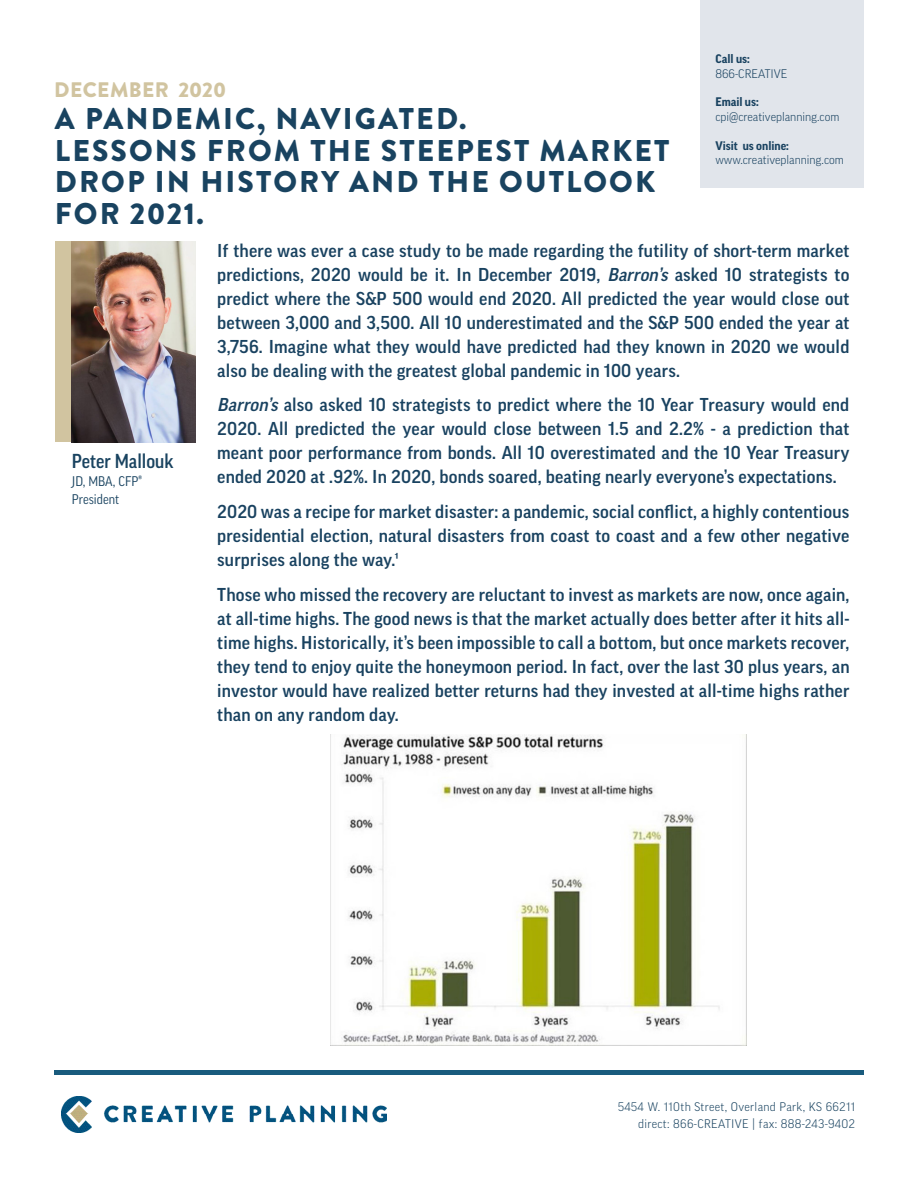
<style>
.page{position:relative;width:918px;height:1188px;background:#fff}
.page>*{position:absolute;margin:0;border:0;box-sizing:border-box;transform-origin:0 0}
.t1{font:900 30px/31.5px "Brandon Grotesque";letter-spacing:.07em;color:#194360}
.t2{font:900 21px "Brandon Grotesque";letter-spacing:.02em;color:#d1c4a0}
.t3{font:500 19.5px "Good Pro Narr";color:#194360}
.t4{font:500 18px/24px "Good Pro";letter-spacing:.01em;color:#194260;text-align:justify}
.t5{font:13.5px "Good Pro Narr";color:#194360}
.t6{font:300 12px/14.4px "Good Pro";color:#194260}
.t7{font:300 12px "Good Pro";letter-spacing:.025em;color:#194360}
.s1{font-weight:700}
.s2{font-style:italic}
</style>
<div class="page">
<hr style="left:54px;top:1071px;width:810px;height:4px;background:#195b7d">
<img style="left:62px;top:1096px;width:324px;height:36px">
<div style="left:55px;top:242px;width:51px;height:200px;background:#d1c4a0"></div>
<img style="left:72px;top:242px;width:123px;height:200px">
<div style="left:701px;top:0;width:163px;height:188px;background:#e1e5eb"></div>
<img style="left:330px;top:735px;width:416px;height:311px">
<p class="t2" style="left:54px;top:75px;width:174px">DECEMBER 2020</p>
<p class="t1" style="left:55px;top:104px;width:413px">A PANDEMIC, NAVIGATED.</p>
<p class="t1" style="left:55px;top:135px;width:616px">LESSONS FROM THE STEEPEST MARKET<br>DROP IN HISTORY AND THE OUTLOOK<br>FOR 2021.</p>
<p class="t6" style="left:715px;top:52px;width:73px"><span class="s1">Call us:<br></span>866-CREATIVE</p>
<p class="t6" style="left:715px;top:95px;width:125px"><span class="s1">Email us: </span>cpi@creativeplanning.com</p>
<p class="t6" style="left:715px;top:138px;width:130px"><span class="s1">Visit us online: </span>www.creativeplanning.com</p>
<p class="t3" style="left:72px;top:450px;width:103px">Peter Mallouk</p>
<p class="t5" style="left:72px;top:473px;width:71px">JD, MBA, CFP®</p>
<p class="t5" style="left:72px;top:491px;width:49px">President</p>
<p class="t4" style="left:217px;top:238px;width:634px">If there was ever a case study to be made regarding the futility of short-term market predictions, 2020 would be it. In December 2019, <span class="s2">Barron’s</span> asked 10 strategists to predict where the S&amp;P 500 would end 2020. All predicted the year would close out between 3,000 and 3,500. All 10 underestimated and the S&amp;P 500 ended the year at 3,756. Imagine what they would have predicted had they known in 2020 we would also be dealing with the greatest global pandemic in 100 years.</p>
<p class="t4" style="left:217px;top:393px;width:634px"><span class="s2">Barron’s</span> also asked 10 strategists to predict where the 10 Year Treasury would end 2020. All predicted the year would close between 1.5 and 2.2% - a prediction that meant poor performance from bonds. All 10 overestimated and the 10 Year Treasury ended 2020 at .92%. In 2020, bonds soared, beating nearly everyone’s expectations.</p>
<p class="t4" style="left:217px;top:500px;width:634px">2020 was a recipe for market disaster: a pandemic, social conflict, a highly contentious presidential election, natural disasters from coast to coast and a few other negative surprises along the way.1</p>
<p class="t4" style="left:217px;top:583px;width:634px">Those who missed the recovery are reluctant to invest as markets are now, once again, at all-time highs. The good news is that the market actually does better after it hits all&shy;time highs. Historically, it’s been impossible to call a bottom, but once markets recover, they tend to enjoy quite the honeymoon period. In fact, over the last 30 plus years, an investor would have realized better returns had they invested at all-time highs rather than on any random day.</p>
<p class="t7" style="left:618px;top:1100px;width:239px">5454 W. 110th Street, Overland Park, KS 66211</p>
<p class="t7" style="left:638px;top:1116px;width:218px">direct: 866-CREATIVE | fax: 888-243-9402</p>
</div>
